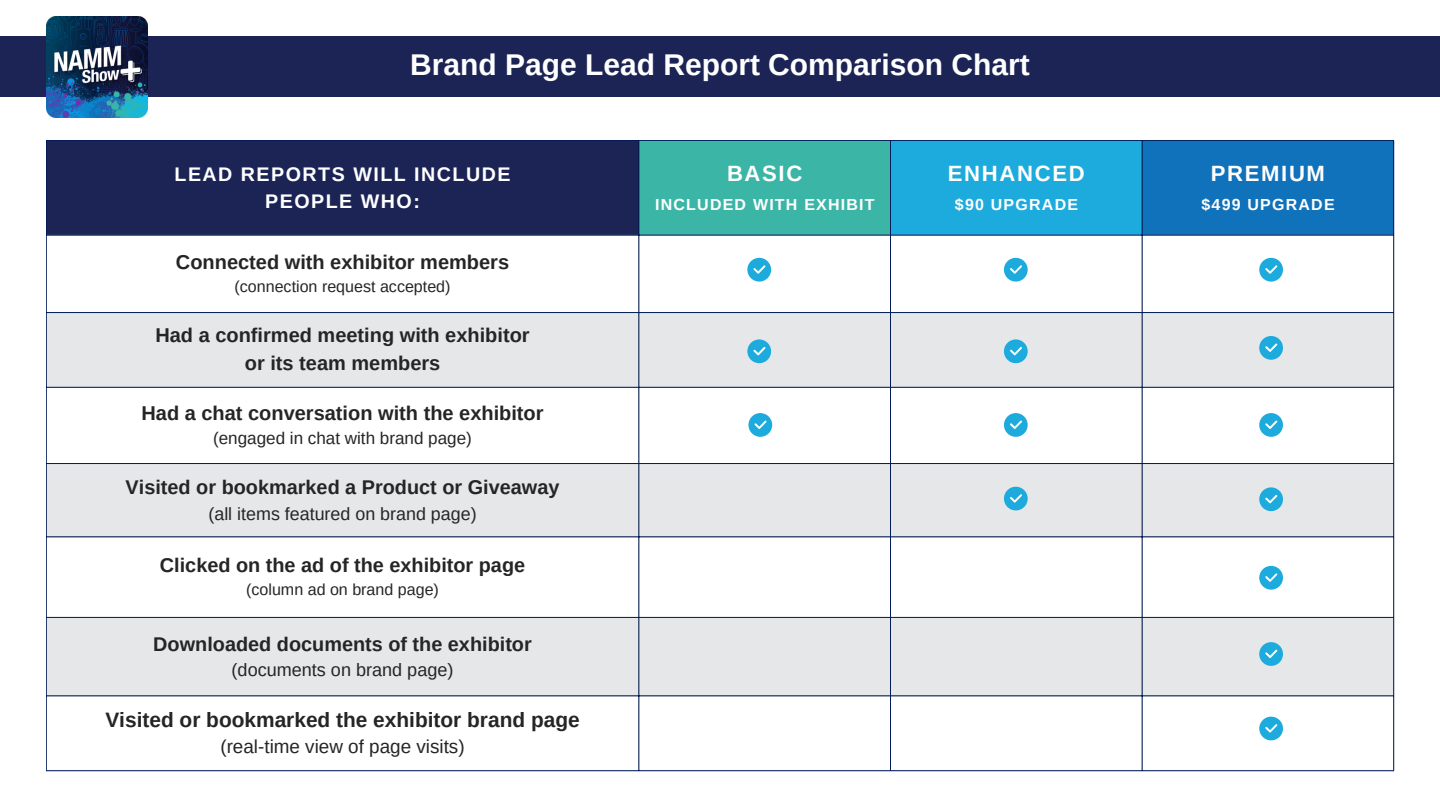
<style>
.page{position:relative;width:1440px;height:810px;background:#fff}
.page>*{position:absolute;margin:0;border:0;box-sizing:border-box;transform-origin:0 0}
.t1{font:700 30px "Arimo";color:#fff}
.t2{font:700 22.1px "Arimo";letter-spacing:.075em;color:#fff}
.t3{font:700 20.9px "Arimo";color:#252525}
.t4{font:700 20px "Arimo";color:#252525}
.t5{font:700 19.9px "Arimo";color:#252525}
.t6{font:700 19.7px "Arimo";letter-spacing:.075em;color:#fff}
.t7{font:18.9px "Arimo";color:#252525}
.t8{font:18.1px "Arimo";color:#252525}
.t9{font:17.9px "Arimo";color:#252525}
.t10{font:17.1px "Arimo";color:#252525}
.t11{font:16.1px "Arimo";color:#252525}
.t12{font:700 16px "Arimo";letter-spacing:.075em;color:#fff}
</style>
<div class="page">
<div style="left:46px;top:140px;width:593px;height:95px;background:#1c2456"></div>
<div style="left:639px;top:140px;width:252px;height:95px;background:#3bb6a6"></div>
<div style="left:890px;top:140px;width:252px;height:95px;background:#1daadc"></div>
<div style="left:1142px;top:140px;width:252px;height:95px;background:#1072ba"></div>
<svg style="left:47px;top:313px;width:1346px;height:383px;fill:#e6e7e8"></svg>
<hr style="left:46px;top:141px;width:1px;height:629px;background:#001c59">
<hr style="left:639px;top:141px;width:1px;height:629px;background:#001c59">
<hr style="left:890px;top:141px;width:1px;height:629px;background:#001c59">
<hr style="left:1142px;top:141px;width:1px;height:629px;background:#001c59">
<hr style="left:1393px;top:141px;width:1px;height:629px;background:#001c59">
<hr style="left:46px;top:140px;width:1348px;height:1px;background:#001c59">
<hr style="left:46px;top:235px;width:1348px;height:1px;background:#001c59">
<hr style="left:46px;top:312px;width:1348px;height:1px;background:#001c59">
<hr style="left:46px;top:387px;width:1348px;height:1px;background:#001c59">
<hr style="left:46px;top:463px;width:1348px;height:1px;background:#001c59">
<hr style="left:46px;top:537px;width:1348px;height:1px;background:#001c59">
<hr style="left:46px;top:617px;width:1348px;height:1px;background:#001c59">
<hr style="left:46px;top:696px;width:1348px;height:1px;background:#001c59">
<hr style="left:46px;top:770px;width:1348px;height:1px;background:#001c59">
<div style="left:747px;top:258px;width:24px;height:24px;background:#1daadc;border-radius:50%"></div>
<svg style="left:753px;top:265px;width:13px;height:9px"></svg>
<div style="left:747px;top:339px;width:24px;height:24px;background:#1daadc;border-radius:50%"></div>
<svg style="left:753px;top:347px;width:13px;height:8px"></svg>
<div style="left:1259px;top:487px;width:24px;height:24px;background:#1daadc;border-radius:50%"></div>
<svg style="left:1265px;top:495px;width:12px;height:8px"></svg>
<div style="left:1004px;top:258px;width:24px;height:24px;background:#1daadc;border-radius:50%"></div>
<svg style="left:1010px;top:265px;width:12px;height:9px"></svg>
<div style="left:1004px;top:339px;width:24px;height:24px;background:#1daadc;border-radius:50%"></div>
<svg style="left:1010px;top:347px;width:12px;height:8px"></svg>
<div style="left:1259px;top:258px;width:24px;height:24px;background:#1daadc;border-radius:50%"></div>
<svg style="left:1265px;top:265px;width:12px;height:9px"></svg>
<div style="left:1259px;top:336px;width:24px;height:24px;background:#1daadc;border-radius:50%"></div>
<svg style="left:1265px;top:343px;width:12px;height:9px"></svg>
<div style="left:748px;top:413px;width:24px;height:24px;background:#1daadc;border-radius:50%"></div>
<svg style="left:754px;top:420px;width:13px;height:9px"></svg>
<div style="left:1004px;top:413px;width:24px;height:24px;background:#1daadc;border-radius:50%"></div>
<svg style="left:1010px;top:420px;width:12px;height:9px"></svg>
<div style="left:1259px;top:413px;width:24px;height:24px;background:#1daadc;border-radius:50%"></div>
<svg style="left:1265px;top:420px;width:12px;height:9px"></svg>
<div style="left:1004px;top:487px;width:24px;height:23px;background:#1daadc;border-radius:50%"></div>
<svg style="left:1010px;top:494px;width:12px;height:9px"></svg>
<div style="left:1259px;top:717px;width:24px;height:23px;background:#1daadc;border-radius:50%"></div>
<svg style="left:1265px;top:724px;width:12px;height:9px"></svg>
<div style="left:1259px;top:566px;width:24px;height:24px;background:#1daadc;border-radius:50%"></div>
<svg style="left:1265px;top:573px;width:12px;height:9px"></svg>
<div style="left:1259px;top:642px;width:24px;height:24px;background:#1daadc;border-radius:50%"></div>
<svg style="left:1265px;top:650px;width:12px;height:8px"></svg>
<div style="left:0;top:36px;width:1440px;height:61px;background:#1c2456"></div>
<img style="left:46px;top:16px;width:101px;height:102px">
<p class="t1" style="left:410px;top:48px;width:621px">Brand Page Lead Report Comparison Chart</p>
<p class="t6" style="left:175px;top:163px;width:338px">LEAD REPORTS WILL INCLUDE</p>
<p class="t6" style="left:265px;top:190px;width:156px">PEOPLE WHO:</p>
<p class="t4" style="left:176px;top:251px;width:335px">Connected with exhibitor members</p>
<p class="t11" style="left:235px;top:278px;width:217px">(connection request accepted)</p>
<p class="t4" style="left:155px;top:324px;width:376px">Had a confirmed meeting with exhibitor</p>
<p class="t4" style="left:245px;top:352px;width:197px">or its team members</p>
<p class="t4" style="left:142px;top:402px;width:404px">Had a chat conversation with the exhibitor</p>
<p class="t10" style="left:213px;top:429px;width:260px">(engaged in chat with brand page)</p>
<p class="t5" style="left:126px;top:476px;width:435px">Visited or bookmarked a Product or Giveaway</p>
<p class="t9" style="left:208px;top:504px;width:270px">(all items featured on brand page)</p>
<p class="t5" style="left:160px;top:554px;width:367px">Clicked on the ad of the exhibitor page</p>
<p class="t11" style="left:246px;top:581px;width:194px">(column ad on brand page)</p>
<p class="t5" style="left:153px;top:633px;width:380px">Downloaded documents of the exhibitor</p>
<p class="t8" style="left:232px;top:660px;width:223px">(documents on brand page)</p>
<p class="t3" style="left:105px;top:708px;width:476px">Visited or bookmarked the exhibitor brand page</p>
<p class="t7" style="left:220px;top:736px;width:246px">(real-time view of page visits)</p>
<p class="t2" style="left:727px;top:161px;width:77px">BASIC</p>
<p class="t12" style="left:655px;top:195px;width:221px">INCLUDED WITH EXHIBIT</p>
<p class="t2" style="left:948px;top:161px;width:138px">ENHANCED</p>
<p class="t12" style="left:955px;top:195px;width:125px">$90 UPGRADE</p>
<p class="t2" style="left:1211px;top:161px;width:116px">PREMIUM</p>
<p class="t12" style="left:1202px;top:195px;width:135px">$499 UPGRADE</p>
</div>
